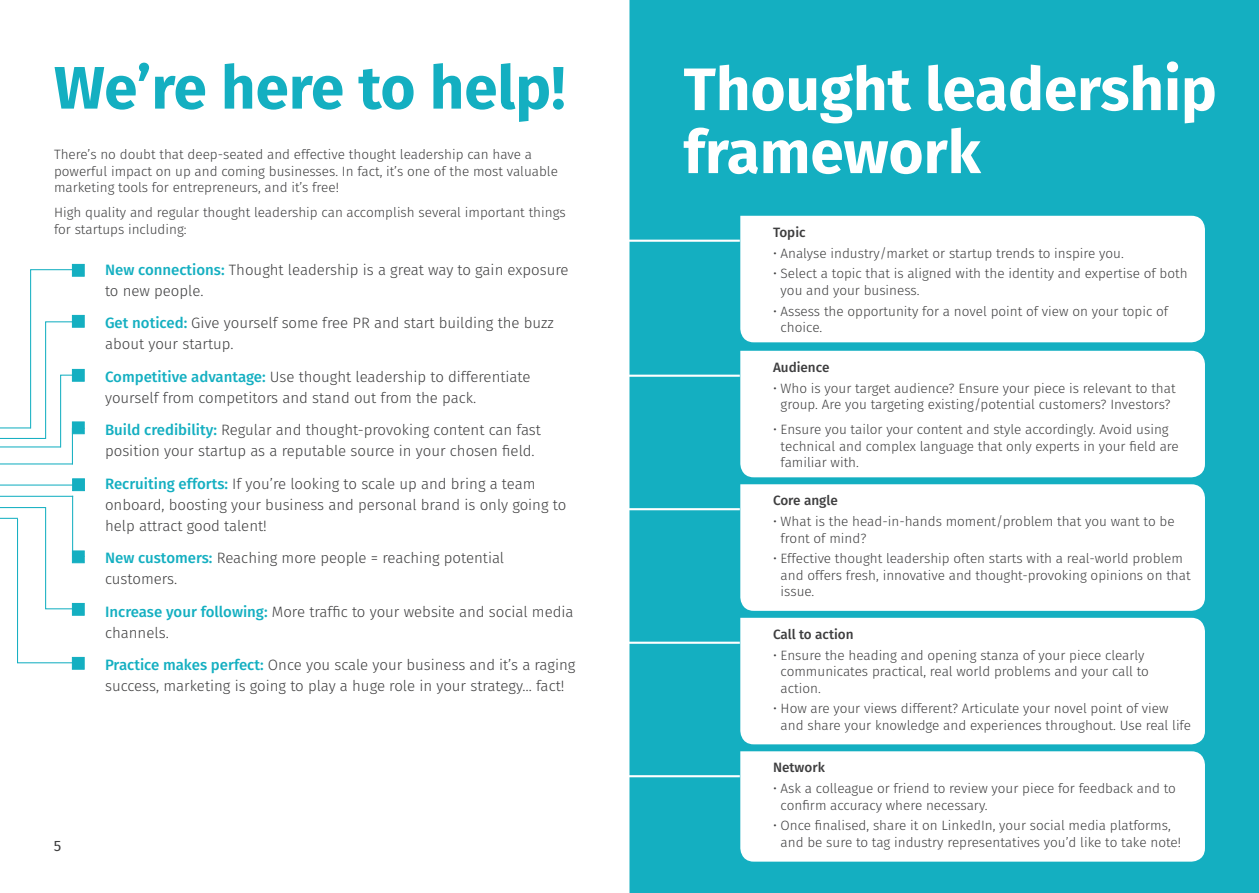
<style>
.page{position:relative;width:1259px;height:893px;background:#fff}
.page>*{position:absolute;margin:0;border:0;box-sizing:border-box;transform-origin:0 0}
.t1{font:700 60px "Fira Sans";color:#fff}
.t2{font:700 60px "Fira Sans";color:#14afc1}
.t3{font:300 15px/21px "Fira Sans";color:#3e3e3f}
.t4{font:15px "Fira Sans";color:#3e3e3f}
.t5{font:300 13.5px/16.5px "Fira Sans";color:#3e3e3f}
.t6{font:500 13.5px "Fira Sans";color:#3e3e3f}
.s1{font-weight:500;color:#14afc1}
</style>
<div class="page">
<div style="left:629px;top:0;width:630px;height:893px;background:#14afc1"></div>
<svg style="left:740px;top:216px;width:465px;height:126px"></svg>
<hr style="left:611px;top:240px;width:129px;height:2px;background:#fff">
<svg style="left:740px;top:351px;width:465px;height:126px"></svg>
<hr style="left:611px;top:375px;width:129px;height:2px;background:#fff">
<svg style="left:740px;top:484px;width:465px;height:127px"></svg>
<hr style="left:611px;top:508px;width:129px;height:2px;background:#fff">
<svg style="left:740px;top:618px;width:465px;height:126px"></svg>
<hr style="left:611px;top:642px;width:129px;height:2px;background:#fff">
<svg style="left:740px;top:751px;width:465px;height:111px"></svg>
<hr style="left:611px;top:775px;width:129px;height:2px;background:#fff">
<hr style="left:0;top:446px;width:61px;height:1px;background:#14afc1">
<hr style="left:0;top:485px;width:73px;height:1px;background:#14afc1">
<hr style="left:0;top:463px;width:73px;height:1px;background:#14afc1">
<div style="left:72px;top:478px;width:13px;height:13px;background:#14afc1;border:1px solid #14afc1"></div>
<div style="left:72px;top:657px;width:13px;height:13px;background:#14afc1;border:1px solid #14afc1"></div>
<hr style="left:0;top:438px;width:46px;height:1px;background:#14afc1">
<svg style="left:0;top:495px;width:85px;height:169px"></svg>
<svg style="left:30px;top:269px;width:55px;height:196px"></svg>
<hr style="left:0;top:427px;width:31px;height:1px;background:#14afc1">
<div style="left:72px;top:264px;width:13px;height:13px;background:#14afc1;border:1px solid #14afc1"></div>
<p class="t2" style="left:54px;top:37px;width:513px">We’re here to help!</p>
<p class="t5" style="left:54px;top:146px;width:505px">There’s no doubt that deep-seated and effective thought leadership can have a powerful impact on up and coming businesses. In fact, it’s one of the most valuable marketing tools for entrepreneurs, and it’s free!</p>
<p class="t5" style="left:54px;top:204px;width:513px">High quality and regular thought leadership can accomplish several important things for startups including:</p>
<p class="t3" style="left:105px;top:259px;width:465px"><span class="s1">New connections:</span> Thought leadership is a great way to gain exposure to new people.</p>
<p class="t3" style="left:105px;top:312px;width:450px"><span class="s1">Get noticed:</span> Give yourself some free PR and start building the buzz about your startup.</p>
<p class="t3" style="left:105px;top:366px;width:427px"><span class="s1">Competitive advantage:</span> Use thought leadership to differentiate yourself from competitors and stand out from the pack.</p>
<p class="t3" style="left:105px;top:419px;width:437px"><span class="s1">Build credibility:</span> Regular and thought-provoking content can fast position your startup as a reputable source in your chosen field.</p>
<p class="t3" style="left:105px;top:473px;width:463px"><span class="s1">Recruiting efforts:</span> If you’re looking to scale up and bring a team onboard, boosting your business and personal brand is only going to help attract good talent!</p>
<p class="t3" style="left:105px;top:547px;width:401px"><span class="s1">New customers:</span> Reaching more people = reaching potential customers.</p>
<p class="t3" style="left:105px;top:601px;width:470px"><span class="s1">Increase your following:</span> More traffic to your website and social media channels.</p>
<p class="t3" style="left:105px;top:654px;width:472px"><span class="s1">Practice makes perfect:</span> Once you scale your business and it’s a raging success, marketing is going to play a huge role in your strategy… fact!</p>
<p class="t4" style="left:54px;top:834px;width:9px">5</p>
<p class="t1" style="left:683px;top:39px;width:535px">Thought leadership</p>
<p class="t1" style="left:683px;top:102px;width:299px">framework</p>
<p class="t6" style="left:773px;top:221px;width:34px">Topic</p>
<p class="t5" style="left:773px;top:244px;width:352px">• Analyse industry/market or startup trends to inspire you.</p>
<p class="t5" style="left:780px;top:265px;width:408px;text-indent:-8px">• Select a topic that is aligned with the identity and expertise of both you and your business.</p>
<p class="t5" style="left:780px;top:303px;width:389px;text-indent:-8px">• Assess the opportunity for a novel point of view on your topic of choice.</p>
<p class="t6" style="left:773px;top:356px;width:58px">Audience</p>
<p class="t5" style="left:773px;top:379px;width:404px;text-align:center">• Who is your target audience? Ensure your piece is relevant to that group. Are you targeting existing/potential customers? Investors?</p>
<p class="t5" style="left:780px;top:421px;width:400px;text-indent:-8px">• Ensure you tailor your content and style accordingly. Avoid using technical and complex language that only experts in your field are familiar with.</p>
<p class="t6" style="left:773px;top:490px;width:66px">Core angle</p>
<p class="t5" style="left:780px;top:513px;width:395px;text-indent:-8px">• What is the head-in-hands moment/problem that you want to be front of mind?</p>
<p class="t5" style="left:780px;top:550px;width:411px;text-indent:-8px">• Effective thought leadership often starts with a real-world problem and offers fresh, innovative and thought-provoking opinions on that issue.</p>
<p class="t6" style="left:773px;top:623px;width:82px">Call to action</p>
<p class="t5" style="left:780px;top:646px;width:370px;text-indent:-8px">• Ensure the heading and opening stanza of your piece clearly communicates practical, real world problems and your call to action.</p>
<p class="t5" style="left:780px;top:700px;width:412px;text-indent:-8px">• How are your views different? Articulate your novel point of view and share your knowledge and experiences throughout. Use real life</p>
<p class="t6" style="left:773px;top:757px;width:53px">Network</p>
<p class="t5" style="left:780px;top:780px;width:397px;text-indent:-8px">• Ask a colleague or friend to review your piece for feedback and to confirm accuracy where necessary.</p>
<p class="t5" style="left:780px;top:817px;width:402px;text-indent:-8px">• Once finalised, share it on LinkedIn, your social media platforms, and be sure to tag industry representatives you’d like to take note!</p>
</div>
